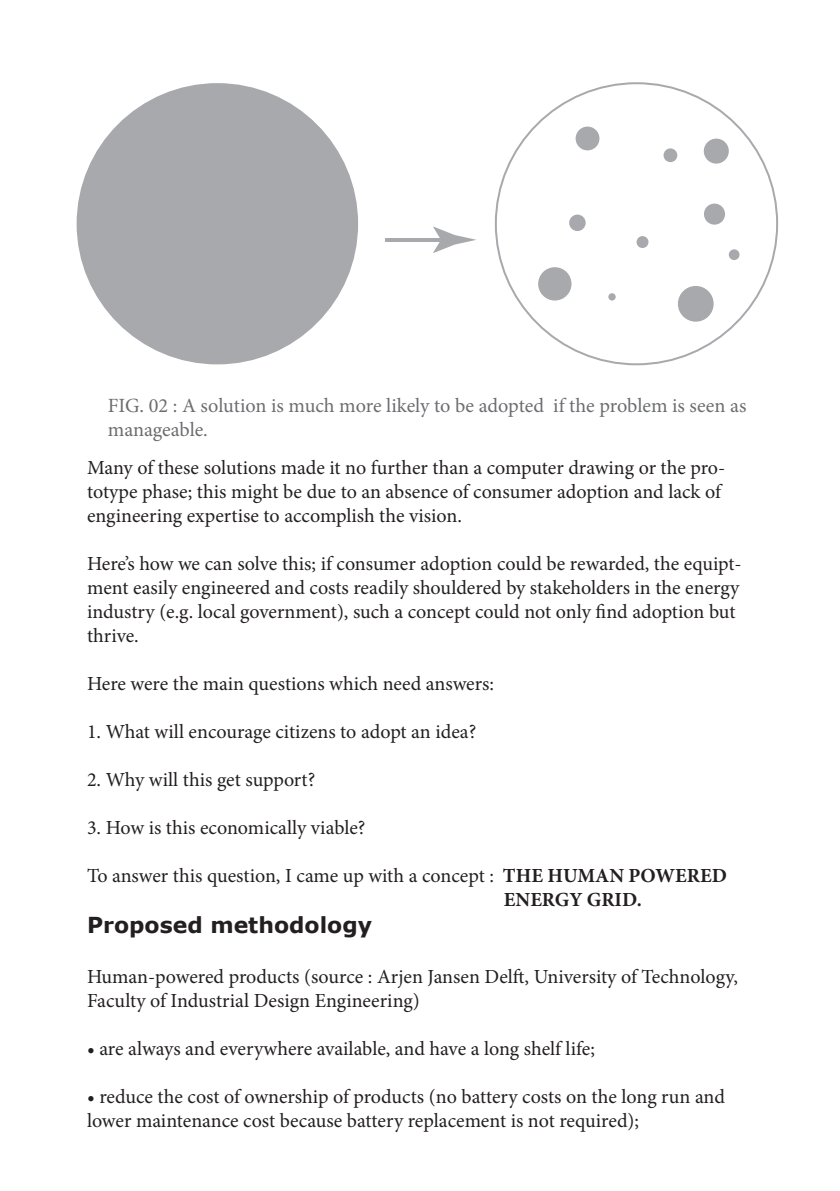
<style>
.page{position:relative;width:840px;height:1191px;background:#fff}
.page>*{position:absolute;margin:0;border:0;box-sizing:border-box;transform-origin:0 0}
.t1{font:700 22px "Verdana";color:#231f20}
.t2{font:20.2px/24.2px "Minion Pro";letter-spacing:-.005em;color:#6c6d70}
.t3{font:20px/24px "Minion Pro";color:#231f20}
.s1{font-weight:700}
</style>
<div class="page">
<div style="left:77px;top:83px;width:281px;height:281px;background:#a8a9ad;border-radius:50%"></div>
<div style="left:569px;top:214px;width:16px;height:17px;background:#a8a9ad;border-radius:50%"></div>
<div style="left:575px;top:127px;width:24px;height:23px;background:#a8a9ad;border-radius:50%"></div>
<div style="left:636px;top:236px;width:12px;height:12px;background:#a8a9ad;border-radius:50%"></div>
<div style="left:608px;top:293px;width:7px;height:7px;background:#a8a9ad;border-radius:50%"></div>
<div style="left:703px;top:204px;width:21px;height:21px;background:#a8a9ad;border-radius:50%"></div>
<div style="left:663px;top:148px;width:14px;height:14px;background:#a8a9ad;border-radius:50%"></div>
<div style="left:677px;top:286px;width:36px;height:36px;background:#a8a9ad;border-radius:50%"></div>
<div style="left:538px;top:267px;width:33px;height:33px;background:#a8a9ad;border-radius:50%"></div>
<div style="left:728px;top:249px;width:11px;height:11px;background:#a8a9ad;border-radius:50%"></div>
<div style="left:703px;top:139px;width:25px;height:25px;background:#a8a9ad;border-radius:50%"></div>
<hr style="left:384px;top:238px;width:63px;height:4px;background:#a8a9ad">
<svg style="left:433px;top:227px;width:43px;height:26px"></svg>
<p class="t2" style="left:108px;top:393px;width:639px">FIG. 02 : A solution is much more likely to be adopted if the problem is seen as manageable.</p>
<p class="t3" style="left:87px;top:455px;width:639px">Many of these solutions made it no further than a computer drawing or the pro&shy;totype phase; this might be due to an absence of consumer adoption and lack of engineering expertise to accomplish the vision.</p>
<p class="t3" style="left:87px;top:551px;width:656px">Here’s how we can solve this; if consumer adoption could be rewarded, the equipt&shy;ment easily engineered and costs readily shouldered by stakeholders in the energy industry (e.g. local government), such a concept could not only find adoption but thrive.</p>
<p class="t3" style="left:87px;top:671px;width:408px">Here were the main questions which need answers:</p>
<p class="t3" style="left:87px;top:719px;width:390px">1. What will encourage citizens to adopt an idea?</p>
<p class="t3" style="left:87px;top:767px;width:230px">2. Why will this get support?</p>
<p class="t3" style="left:87px;top:815px;width:280px">3. How is this economically viable?</p>
<p class="t3" style="left:503px;top:863px;width:224px;text-indent:-416px">To answer this question, I came up with a concept : <span class="s1">THE HUMAN POWERED<br>ENERGY GRID.</span></p>
<p class="t1" style="left:87px;top:909px;width:286px">Proposed methodology</p>
<p class="t3" style="left:87px;top:964px;width:652px">Human-powered products (source : Arjen Jansen Delft, University of Technology,<br>Faculty of Industrial Design Engineering)</p>
<p class="t3" style="left:87px;top:1036px;width:509px">• are always and everywhere available, and have a long shelf life;</p>
<p class="t3" style="left:87px;top:1084px;width:639px">• reduce the cost of ownership of products (no battery costs on the long run and lower maintenance cost because battery replacement is not required);</p>
</div>
